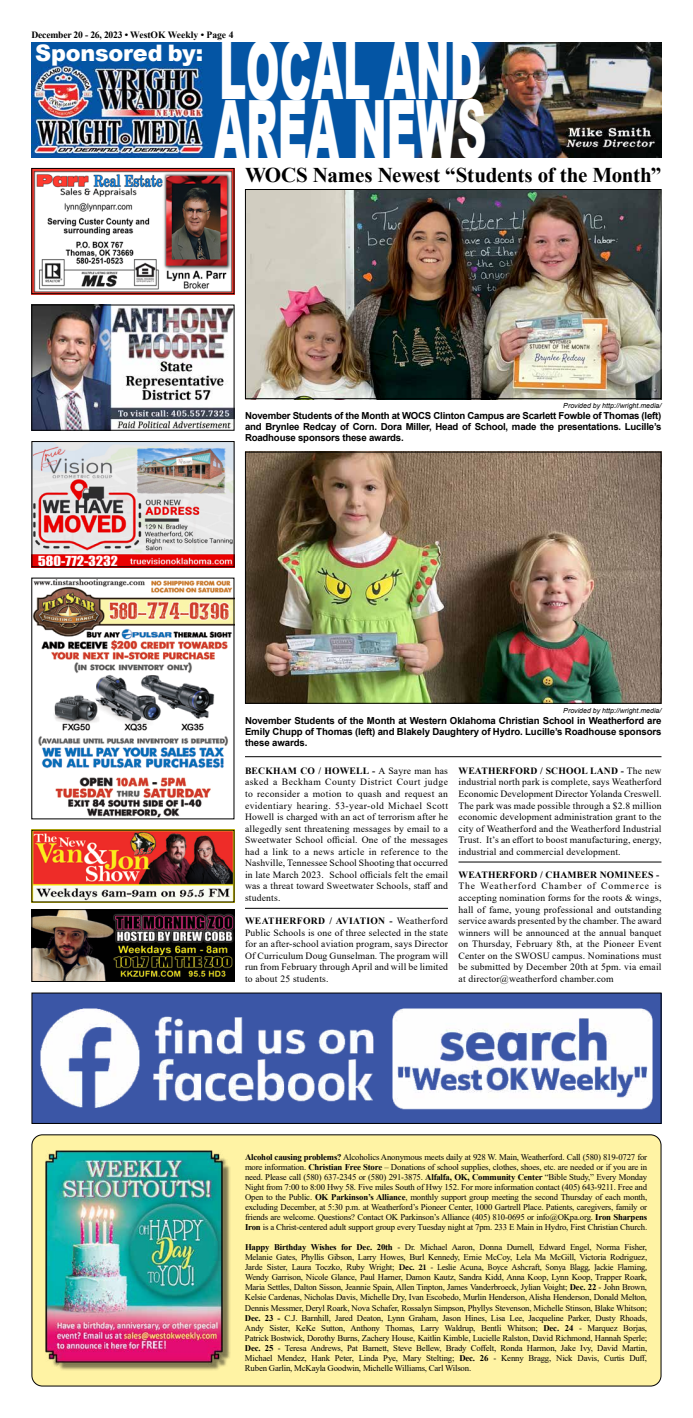
<style>
.page{position:relative;width:693px;height:1418px;background:#fff}
.page>*{position:absolute;margin:0;border:0;box-sizing:border-box;transform-origin:0 0}
.t1{font:900 80.5px/58.6px "Arial";color:#fff;scale:.51 1}
.t2{font:900 22.75px "Arial";letter-spacing:-.01em;color:#fff}
.t3{font:700 21px "Times New Roman";letter-spacing:-.015em;color:#000}
.t4{font:9.62px/11.5px "Times New Roman";letter-spacing:.02em;color:#000;text-align:justify}
.t5{font:700 9.62px/10.9px "Arial";letter-spacing:-.015em;color:#000;text-align:justify}
.t6{font:700 9.62px "Times New Roman";letter-spacing:-.02em;color:#000}
.t7{font:700 9.62px "Times New Roman";letter-spacing:.02em;color:#000}
.t8{font:8.75px/10.1px "Times New Roman";letter-spacing:-.02em;color:#000;text-align:justify}
.t9{font:8.75px "Minion Pro";letter-spacing:-.02em;color:#000}
.t10{font:italic 7px "Arial";color:#000}
.s1{font-weight:700}
.s2{font-family:"Times New Roman"}
</style>
<div class="page">
<div style="left:32px;top:1134px;width:629px;height:252px;background:#fff3a4;border-radius:10px"></div>
<div style="left:31px;top:1134px;width:630px;height:252px;border:1px solid #000;border-radius:10px"></div>
<img style="left:46px;top:1150px;width:184px;height:220px">
<img style="left:31px;top:42px;width:631px;height:116px">
<hr style="left:458px;top:861px;width:204px;height:1px;background:#000">
<hr style="left:245px;top:756px;width:417px;height:1px;background:#000">
<img style="left:33px;top:580px;width:199px;height:237px">
<img style="left:34px;top:443px;width:199px;height:122px">
<img style="left:33px;top:831px;width:199px;height:69px">
<img style="left:33px;top:911px;width:199px;height:69px">
<div style="left:31px;top:909px;width:203px;height:73px;border:1px solid #000"></div>
<img style="left:247px;top:191px;width:413px;height:206px">
<div style="left:245px;top:189px;width:417px;height:210px;border:1px solid #000"></div>
<img style="left:247px;top:454px;width:413px;height:248px">
<div style="left:245px;top:452px;width:417px;height:252px;border:1px solid #000"></div>
<hr style="left:245px;top:908px;width:203px;height:1px;background:#000">
<img style="left:34px;top:994px;width:626px;height:128px">
<div style="left:32px;top:992px;width:630px;height:132px;border:1px solid #000"></div>
<img style="left:33px;top:306px;width:199px;height:122px">
<div style="left:31px;top:304px;width:203px;height:126px;border:1px solid #000"></div>
<img style="left:33px;top:170px;width:199px;height:122px">
<div style="left:31px;top:168px;width:203px;height:126px;border:1px solid #000"></div>
<div style="left:32px;top:441px;width:203px;height:126px;border:1px solid #000"></div>
<p class="t6" style="left:31px;top:28px;width:204px">December 20 - 26, 2023 • WestOK Weekly • Page 4</p>
<h1 class="t1" style="left:214px;top:39px;width:535px">LOCAL AND<br>AREA NEWS</h1>
<h2 class="t2" style="left:35px;top:36px;width:170px">Sponsored by:</h2>
<h3 class="t3" style="left:245px;top:160px;width:418px">WOCS Names Newest “Students of the Month”</h3>
<p class="t10" style="left:563px;top:401px;width:100px">Provided by http://wright.media/</p>
<p class="t5" style="left:245px;top:410px;width:418px">November Students of the Month at WOCS Clinton Campus are Scarlett Fowble of Thomas (left) and Brynlee Redcay of Corn. Dora Miller, Head of School, made the presentations. Lucille’s Roadhouse sponsors these awards.</p>
<p class="t10" style="left:563px;top:706px;width:100px">Provided by http://wright.media/</p>
<p class="t5" style="left:245px;top:715px;width:418px">November Students of the Month at Western Oklahoma Christian School in Weatherford are Emily Chupp of Thomas (left) and Blakely Daughtery of Hydro. Lucille’s Roadhouse sponsors these awards.</p>
<p class="t4" style="left:245px;top:764px;width:205px"><span class="s1">BECKHAM CO / HOWELL -</span> A Sayre man has asked a Beckham County District Court judge to reconsider a motion to quash and request an evidentiary hearing. 53-year-old Michael Scott Howell is charged with an act of terrorism after he allegedly sent threatening messages by email to a Sweetwater School official. One of the messages had a link to a news article in reference to the Nashville, Tennessee School Shooting that occurred in late March 2023. School officials felt the email was a threat toward Sweetwater Schools, staff and students.</p>
<p class="t4" style="left:245px;top:914px;width:205px"><span class="s1">WEATHERFORD / AVIATION -</span> Weatherford Public Schools is one of three selected in the state for an after-school aviation program, says Director Of Curriculum Doug Gunselman. The program will run from February through April and will be limited to about 25 students.</p>
<p class="t4" style="left:459px;top:764px;width:205px"><span class="s1">WEATHERFORD / SCHOOL LAND -</span> The new industrial north park is complete, says Weatherford Economic Development Director Yolanda Creswell.<br>The park was made possible through a $2.8 million economic development administration grant to the city of Weatherford and the Weatherford Industrial Trust. It’s an effort to boost manufacturing, energy, industrial and commercial development.</p>
<p class="t7" style="left:459px;top:867px;width:202px">WEATHERFORD / CHAMBER NOMINEES -</p>
<p class="t4" style="left:459px;top:880px;width:205px">The Weatherford Chamber of Commerce is accepting nomination forms for the roots &amp; wings, hall of fame, young professional and outstanding service awards presented by the chamber. The award winners will be announced at the annual banquet on Thursday, February 8th, at the Pioneer Event Center on the SWOSU campus. Nominations must be submitted by December 20th at 5pm. via email at director@weatherford chamber.com</p>
<p class="t8" style="left:245px;top:1151px;width:404px"><span class="s1">Alcohol causing problems?</span> Alcoholics Anonymous meets daily at 928 W. Main, Weatherford. Call (580) 819-0727 for more information. <span class="s1">Christian Free Store</span> – Donations of school supplies, clothes, shoes, etc. are needed or if you are in need. Please call (580) 637-2345 or (580) 291-3875. <span class="s1">Alfalfa, OK, Community Center</span> “Bible Study,” Every Monday Night from 7:00 to 8:00 Hwy 58. Five miles South of Hwy 152. For more information contact (405) 643-9211. Free and Open to the Public. <span class="s1">OK Parkinson’s Alliance</span>, monthly support group meeting the second Thursday of each month, excluding December, at 5:30 p.m. at Weatherford’s Pioneer Center, 1000 Gartrell Place. Patients, caregivers, family or friends are welcome. Questions? Contact OK Parkinson’s Alliance (405) 810-0695 or info@OKpa.org. <span class="s1">Iron Sharpens Iron</span> is a Christ-centered adult support group every Tuesday night at 7pm. 233 E Main in Hydro, First Christian Church.</p>
<p class="t8" style="left:245px;top:1241px;width:404px"><span class="s1">Happy Birthday Wishes for Dec. 20th</span> - Dr. Michael Aaron, Donna Durnell, Edward Engel, Norma Fisher,<br>Melanie Gates, Phyllis Gibson, Larry Howes, Burl Kennedy, Ernie McCoy, Lela Ma McGill, Victoria Rodriguez,</p>
<p class="t9" style="left:245px;top:1261px;width:404px"><span class="s2">Jarde Sister, Laura Toczko, Ruby Wright;</span> <span class="s1">Dec. 21 -</span> Leslie Acuna, Boyce Ashcraft, Sonya Blagg, Jackie Flaming,</p>
<p class="t8" style="left:245px;top:1272px;width:404px">Wendy Garrison, Nicole Glance, Paul Harner, Damon Kautz, Sandra Kidd, Anna Koop, Lynn Koop, Trapper Roark, Maria Settles, Dalton Sisson, Jeannie Spain, Allen Tinpton, James Vanderbroeck, Jylian Voight; <span class="s1">Dec. 22</span> - John Brown, Kelsie Cardenas, Nicholas Davis, Michelle Dry, Ivan Escobedo, Murlin Henderson, Alisha Henderson, Donald Melton, Dennis Messmer, Deryl Roark, Nova Schafer, Rossalyn Simpson, Phyllys Stevenson, Michelle Stinson, Blake Whitson; <span class="s1">Dec. 23 -</span> C.J. Barnhill, Jared Deaton, Lynn Graham, Jason Hines, Lisa Lee, Jacqueline Parker, Dusty Rhoads, Andy Sister, KeKe Sutton, Anthony Thomas, Larry Waldrup, Bentli Whitson; <span class="s1">Dec. 24</span> - Marquez Borjas, Patrick Bostwick, Dorothy Burns, Zachery House, Kaitlin Kimble, Lucielle Ralston, David Richmond, Hannah Sperle; <span class="s1">Dec. 25</span> - Teresa Andrews, Pat Barnett, Steve Bellew, Brady Coffelt, Ronda Harmon, Jake Ivy, David Martin, Michael Mendez, Hank Peter, Linda Pye, Mary Stelting; <span class="s1">Dec. 26</span> - Kenny Bragg, Nick Davis, Curtis Duff, Ruben Garlin, McKayla Goodwin, Michelle Williams, Carl Wilson.</p>
</div>
